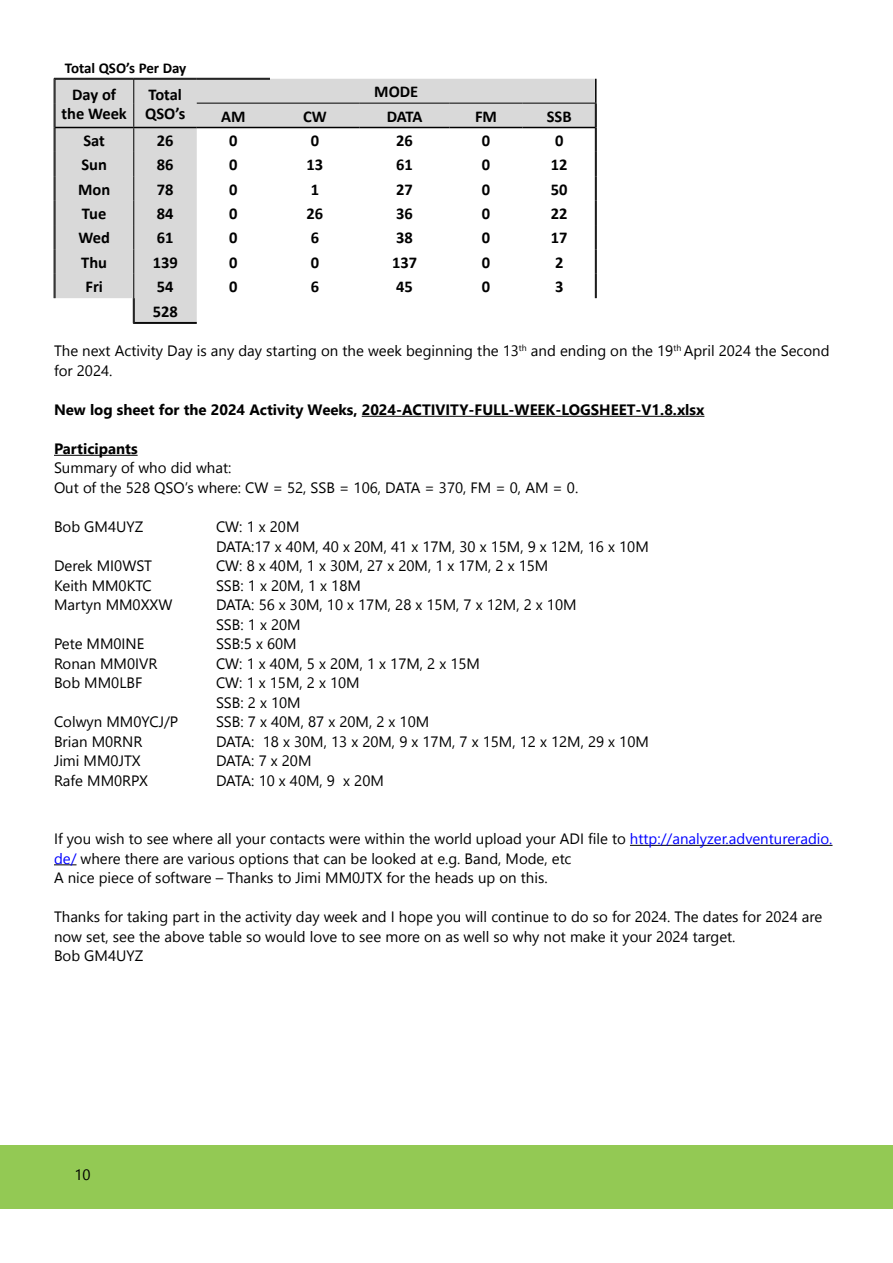
<style>
.page{position:relative;width:893px;height:1263px;background:#fff}
.page>*{position:absolute;margin:0;border:0;box-sizing:border-box;transform-origin:0 0}
.t1{font:700 16.5px/19.5px "Calibri";color:#000;text-align:center}
.t2{font:15px/19.5px "Leelawadee UI";color:#000}
.t3{font:700 15px "Leelawadee UI";color:#000}
.t4{font:700 15px "Calibri";color:#000}
.t5{font:15px "Leelawadee";color:#000}
.s1{color:#00f}
</style>
<div class="page">
<div style="left:0;top:1145px;width:893px;height:64px;background:#93c954"></div>
<hr style="left:362px;top:416px;width:342px;height:1px;background:#000">
<hr style="left:54px;top:455px;width:84px;height:1px;background:#000">
<hr style="left:630px;top:845px;width:202px;height:1px;background:#000">
<svg style="left:54px;top:864px;width:23px;height:1px"></svg>
<svg style="left:55px;top:79px;width:541px;height:244px"></svg>
<hr style="left:595px;top:79px;width:2px;height:24px;background:#000">
<hr style="left:54px;top:78px;width:80px;height:1px;background:#000">
<hr style="left:55px;top:79px;width:79px;height:1px;background:#000">
<hr style="left:134px;top:78px;width:63px;height:1px;background:#000">
<hr style="left:134px;top:79px;width:63px;height:1px;background:#000">
<hr style="left:197px;top:78px;width:73px;height:1px;background:#000">
<hr style="left:197px;top:79px;width:73px;height:1px;background:#000">
<hr style="left:197px;top:103px;width:73px;height:1px;background:#000">
<hr style="left:270px;top:103px;width:90px;height:1px;background:#000">
<hr style="left:360px;top:103px;width:89px;height:1px;background:#000">
<hr style="left:449px;top:103px;width:74px;height:1px;background:#000">
<hr style="left:523px;top:103px;width:74px;height:1px;background:#000">
<hr style="left:55px;top:127px;width:79px;height:1px;background:#000">
<hr style="left:134px;top:127px;width:63px;height:1px;background:#000">
<hr style="left:197px;top:127px;width:73px;height:1px;background:#000">
<hr style="left:270px;top:127px;width:90px;height:1px;background:#000">
<hr style="left:360px;top:127px;width:89px;height:1px;background:#000">
<hr style="left:449px;top:127px;width:74px;height:1px;background:#000">
<hr style="left:523px;top:127px;width:72px;height:1px;background:#000">
<svg style="left:54px;top:78px;width:2px;height:220px"></svg>
<svg style="left:595px;top:104px;width:2px;height:194px"></svg>
<svg style="left:133px;top:79px;width:2px;height:244px"></svg>
<hr style="left:134px;top:322px;width:63px;height:1px;background:#000">
<hr style="left:133px;top:323px;width:64px;height:1px;background:#000">
<p class="t4" style="left:65px;top:57px;width:123px">Total QSO’s Per Day</p>
<p class="t1" style="left:61px;top:84px;width:67px">Day of the Week</p>
<p class="t1" style="left:145px;top:84px;width:42px;text-align:left">Total<br>QSO’s</p>
<p class="t1" style="left:374px;top:82px;width:46px">MODE</p>
<p class="t1" style="left:221px;top:106px;width:26px">AM</p>
<p class="t1" style="left:303px;top:106px;width:25px">CW</p>
<p class="t1" style="left:387px;top:106px;width:37px">DATA</p>
<p class="t1" style="left:475px;top:106px;width:23px">FM</p>
<p class="t1" style="left:547px;top:106px;width:26px">SSB</p>
<p class="t1" style="left:83px;top:130px;width:23px">Sat</p>
<p class="t1" style="left:157px;top:130px;width:18px">26</p>
<p class="t1" style="left:229px;top:130px;width:10px">0</p>
<p class="t1" style="left:311px;top:130px;width:10px">0</p>
<p class="t1" style="left:396px;top:130px;width:18px">26</p>
<p class="t1" style="left:482px;top:130px;width:10px">0</p>
<p class="t1" style="left:555px;top:130px;width:10px">0</p>
<p class="t1" style="left:81px;top:155px;width:27px">Sun</p>
<p class="t1" style="left:157px;top:155px;width:18px">86</p>
<p class="t1" style="left:229px;top:155px;width:10px">0</p>
<p class="t1" style="left:306px;top:155px;width:18px">13</p>
<p class="t1" style="left:396px;top:155px;width:18px">61</p>
<p class="t1" style="left:482px;top:155px;width:10px">0</p>
<p class="t1" style="left:551px;top:155px;width:18px">12</p>
<p class="t1" style="left:78px;top:179px;width:34px">Mon</p>
<p class="t1" style="left:157px;top:179px;width:18px">78</p>
<p class="t1" style="left:229px;top:179px;width:10px">0</p>
<p class="t1" style="left:311px;top:179px;width:10px">1</p>
<p class="t1" style="left:396px;top:179px;width:18px">27</p>
<p class="t1" style="left:482px;top:179px;width:10px">0</p>
<p class="t1" style="left:551px;top:179px;width:18px">50</p>
<p class="t1" style="left:82px;top:204px;width:26px">Tue</p>
<p class="t1" style="left:157px;top:204px;width:18px">84</p>
<p class="t1" style="left:229px;top:204px;width:10px">0</p>
<p class="t1" style="left:306px;top:204px;width:18px">26</p>
<p class="t1" style="left:396px;top:204px;width:18px">36</p>
<p class="t1" style="left:482px;top:204px;width:10px">0</p>
<p class="t1" style="left:551px;top:204px;width:18px">22</p>
<p class="t1" style="left:78px;top:228px;width:33px">Wed</p>
<p class="t1" style="left:157px;top:228px;width:18px">61</p>
<p class="t1" style="left:229px;top:228px;width:10px">0</p>
<p class="t1" style="left:311px;top:228px;width:10px">6</p>
<p class="t1" style="left:396px;top:228px;width:18px">38</p>
<p class="t1" style="left:482px;top:228px;width:10px">0</p>
<p class="t1" style="left:551px;top:228px;width:18px">17</p>
<p class="t1" style="left:81px;top:252px;width:27px">Thu</p>
<p class="t1" style="left:153px;top:252px;width:27px">139</p>
<p class="t1" style="left:229px;top:252px;width:10px">0</p>
<p class="t1" style="left:311px;top:252px;width:10px">0</p>
<p class="t1" style="left:392px;top:252px;width:27px">137</p>
<p class="t1" style="left:482px;top:252px;width:10px">0</p>
<p class="t1" style="left:555px;top:252px;width:10px">2</p>
<p class="t1" style="left:85px;top:277px;width:19px">Fri</p>
<p class="t1" style="left:157px;top:277px;width:18px">54</p>
<p class="t1" style="left:229px;top:277px;width:10px">0</p>
<p class="t1" style="left:311px;top:277px;width:10px">6</p>
<p class="t1" style="left:396px;top:277px;width:18px">45</p>
<p class="t1" style="left:482px;top:277px;width:10px">0</p>
<p class="t1" style="left:555px;top:277px;width:10px">3</p>
<p class="t1" style="left:153px;top:301px;width:27px">528</p>
<p class="t2" style="left:54px;top:341px;width:777px">The next Activity Day is any day starting on the week beginning the 13<sup>th</sup> and ending on the 19<sup>th</sup> April 2024 the Second for 2024.</p>
<p class="t3" style="left:54px;top:399px;width:652px">New log sheet for the 2024 Activity Weeks, 2024-ACTIVITY-FULL-WEEK-LOGSHEET-V1.8.xlsx</p>
<p class="t3" style="left:54px;top:438px;width:85px">Participants</p>
<p class="t2" style="left:54px;top:458px;width:526px">Summary of who did what:<br>Out of the 528 QSO’s where: CW = 52, SSB = 106, DATA = 370, FM = 0, AM = 0.</p>
<p class="t2" style="left:54px;top:516px;width:91px">Bob GM4UYZ</p>
<p class="t2" style="left:216px;top:516px;width:434px">CW: 1 x 20M<br>DATA:17 x 40M, 40 x 20M, 41 x 17M, 30 x 15M, 9 x 12M, 16 x 10M</p>
<p class="t2" style="left:54px;top:555px;width:100px">Derek MI0WST</p>
<p class="t2" style="left:216px;top:555px;width:334px">CW: 8 x 40M, 1 x 30M, 27 x 20M, 1 x 17M, 2 x 15M</p>
<p class="t2" style="left:54px;top:575px;width:99px">Keith MM0KTC</p>
<p class="t2" style="left:216px;top:575px;width:146px">SSB: 1 x 20M, 1 x 18M</p>
<p class="t2" style="left:54px;top:594px;width:120px">Martyn MM0XXW</p>
<p class="t2" style="left:216px;top:594px;width:362px">DATA: 56 x 30M, 10 x 17M, 28 x 15M, 7 x 12M, 2 x 10M<br>SSB: 1 x 20M</p>
<p class="t2" style="left:54px;top:633px;width:92px">Pete MM0INE</p>
<p class="t2" style="left:216px;top:633px;width:82px">SSB:5 x 60M</p>
<p class="t2" style="left:54px;top:653px;width:105px">Ronan MM0IVR</p>
<p class="t2" style="left:216px;top:653px;width:266px">CW: 1 x 40M, 5 x 20M, 1 x 17M, 2 x 15M</p>
<p class="t2" style="left:54px;top:672px;width:90px">Bob MM0LBF</p>
<p class="t2" style="left:216px;top:672px;width:145px">CW: 1 x 15M, 2 x 10M<br>SSB: 2 x 10M</p>
<p class="t2" style="left:54px;top:711px;width:126px">Colwyn MM0YCJ/P</p>
<p class="t2" style="left:216px;top:711px;width:215px">SSB: 7 x 40M, 87 x 20M, 2 x 10M</p>
<p class="t2" style="left:54px;top:731px;width:90px">Brian M0RNR</p>
<p class="t2" style="left:216px;top:731px;width:434px">DATA: 18 x 30M, 13 x 20M, 9 x 17M, 7 x 15M, 12 x 12M, 29 x 10M</p>
<p class="t2" style="left:54px;top:750px;width:88px">Jimi MM0JTX</p>
<p class="t2" style="left:216px;top:750px;width:97px">DATA: 7 x 20M</p>
<p class="t2" style="left:54px;top:770px;width:96px">Rafe MM0RPX</p>
<p class="t2" style="left:216px;top:770px;width:169px">DATA: 10 x 40M, 9 x 20M</p>
<p class="t2" style="left:54px;top:828px;width:780px">If you wish to see where all your contacts were within the world upload your ADI file to <span class="s1">http://analyzer.adventureradio. de/</span> where there are various options that can be looked at e.g. Band, Mode, etc<br>A nice piece of software – Thanks to Jimi MM0JTX for the heads up on this.</p>
<p class="t2" style="left:54px;top:906px;width:770px">Thanks for taking part in the activity day week and I hope you will continue to do so for 2024. The dates for 2024 are now set, see the above table so would love to see more on as well so why not make it your 2024 target.<br>Bob GM4UYZ</p>
<p class="t5" style="left:74px;top:1166px;width:18px">10</p>
</div>
